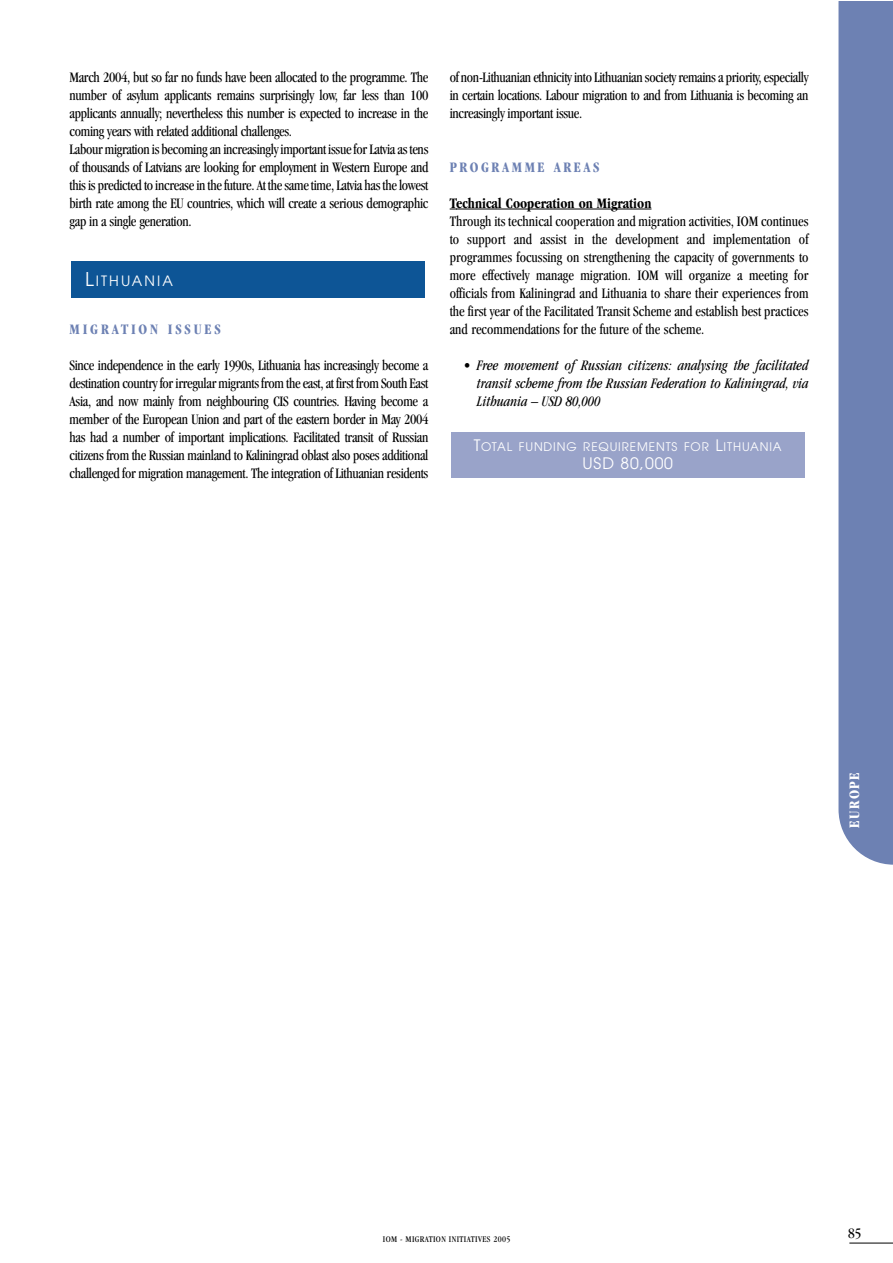
<style>
.page{position:relative;width:893px;height:1263px;background:#fff}
.page>*{position:absolute;margin:0;border:0;box-sizing:border-box;transform-origin:0 0}
.t1{font:15.75px "Avant Garde";letter-spacing:.055em;color:#fff}
.t2{font:condensed 15px/18px "Garamond";letter-spacing:-.02em;color:#000;text-align:justify;scale:.95 1}
.t3{font:italic condensed 15px/18px "Garamond";color:#000;text-align:justify;scale:.95 1}
.t4{font:700 condensed 15px "Garamond";color:#000;scale:.95 1}
.t5{font:700 condensed 15px "Garamond";letter-spacing:.2em;color:#6d81b3;scale:.95 1}
.t6{font:700 condensed 15px "Garamond";letter-spacing:.18em;color:#6d81b3;scale:.95 1}
.t7{font:700 condensed 15px "Garamond";letter-spacing:.1em;color:#fff}
.t8{font:condensed 15px "Garamond";letter-spacing:-.02em;color:#000}
.t9{font:14.1px "Avant Garde";letter-spacing:.15em;color:#fff}
.t10{font:11.85px "Avant Garde";letter-spacing:.075em;color:#fff}
.t11{font:condensed 9px "Garamond";letter-spacing:.045em;color:#000}
.s1{font-size:18.9px}
.s2{font-size:15.75px}
</style>
<div class="page">
<hr style="left:849px;top:1243px;width:43px;height:1px;background:#000">
<hr style="left:456px;top:209px;width:195px;height:1px;background:#000">
<div style="left:451px;top:432px;width:353px;height:46px;background:#99a3c9"></div>
<div style="left:71px;top:261px;width:353px;height:37px;background:#0d5596"></div>
<div style="left:838px;top:2px;width:54px;height:863px;background:#6d81b3"></div>
<p class="t2" style="left:70px;top:69px;width:379px;text-align:left">March 2004, but so far no funds have been allocated to the programme. The number of asylum applicants remains surprisingly low, far less than 100 applicants annually; nevertheless this number is expected to increase in the coming years with related additional challenges.<br>Labour migration is becoming an increasingly important issue for Latvia as tens of thousands of Latvians are looking for employment in Western Europe and this is predicted to increase in the future. At the same time, Latvia has the lowest birth rate among the EU countries, which will create a serious demographic gap in a single generation.</p>
<p class="t9" style="left:85px;top:275px;width:89px"><span class="s1">L</span>ITHUANIA</p>
<p class="t5" style="left:70px;top:323px;width:161px">MIGRATION ISSUES</p>
<p class="t2" style="left:70px;top:357px;width:379px">Since independence in the early 1990s, Lithuania has increasingly become a destination country for irregular migrants from the east, at first from South East Asia, and now mainly from neighbouring CIS countries. Having become a member of the European Union and part of the eastern border in May 2004 has had a number of important implications. Facilitated transit of Russian citizens from the Russian mainland to Kaliningrad oblast also poses additional challenged for migration management. The integration of Lithuanian residents</p>
<p class="t2" style="left:449px;top:69px;width:379px">of non-Lithuanian ethnicity into Lithuanian society remains a priority, especially in certain locations. Labour migration to and from Lithuania is becoming an increasingly important issue.</p>
<p class="t6" style="left:449px;top:161px;width:159px">PROGRAMME AREAS</p>
<p class="t4" style="left:449px;top:197px;width:214px">Technical Cooperation on Migration</p>
<p class="t2" style="left:449px;top:213px;width:379px">Through its technical cooperation and migration activities, IOM continues to support and assist in the development and implementation of programmes focussing on strengthening the capacity of governments to more effectively manage migration. IOM will organize a meeting for officials from Kaliningrad and Lithuania to share their experiences from the first year of the Facilitated Transit Scheme and establish best practices and recommendations for the future of the scheme.</p>
<p class="t3" style="left:477px;top:357px;width:350px;text-indent:-13px">• Free movement of Russian citizens: analysing the facilitated transit scheme from the Russian Federation to Kaliningrad, via Lithuania – USD 80,000</p>
<p class="t10" style="left:474px;top:442px;width:309px"><span class="s2">T</span>OTAL FUNDING REQUIREMENTS FOR <span class="s2">L</span>ITHUANIA</p>
<p class="t1" style="left:582px;top:457px;width:92px">USD 80,000</p>
<p class="t7" style="left:848px;top:828px;width:57px;rotate:-90deg">EUROPE</p>
<p class="t11" style="left:383px;top:1236px;width:129px">IOM - MIGRATION INITIATIVES 2005</p>
<p class="t8" style="left:848px;top:1228px;width:15px">85</p>
</div>
